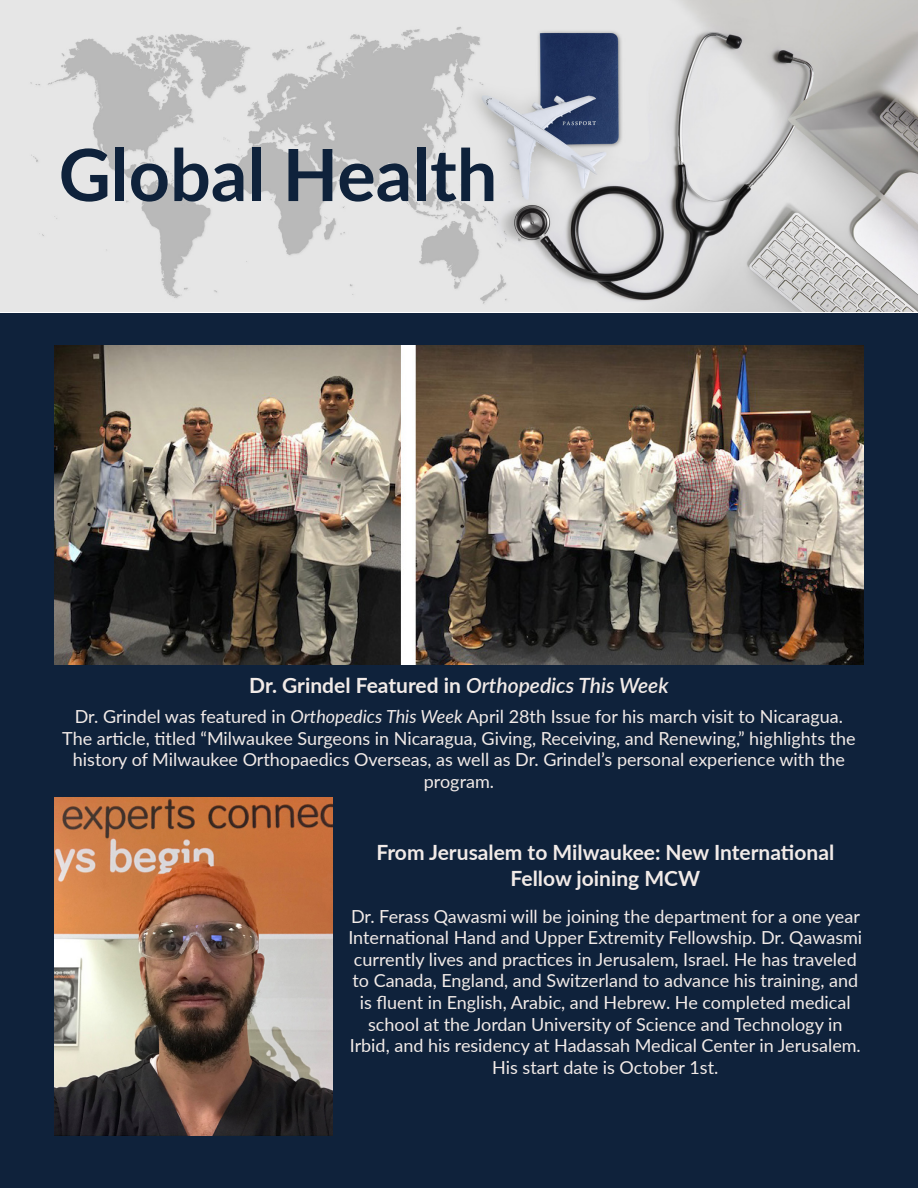
<style>
.page{position:relative;width:918px;height:1188px;background:#fff}
.page>*{position:absolute;margin:0;border:0;box-sizing:border-box;transform-origin:0 0}
.t1{font:700 72px "Lato";color:#0f223b}
.t2{font:700 21px/25.2px "Lato";color:#f2ebe8;text-align:center}
.t3{font:18px/21.6px "Lato";color:#f2ebe8;text-align:center}
.s1{font-weight:600;font-style:italic}
.s2{font-style:italic}
</style>
<div class="page">
<img style="left:0;top:0;width:918px;height:311px">
<div style="left:0;top:313px;width:918px;height:875px;background:#0f223b"></div>
<img style="left:54px;top:346px;width:810px;height:318px">
<img style="left:54px;top:797px;width:278px;height:338px">
<p class="t1" style="left:59px;top:122px;width:440px">Global Health</p>
<p class="t2" style="left:249px;top:672px;width:421px">Dr. Grindel Featured in <span class="s1">Orthopedics This Week</span></p>
<p class="t3" style="left:62px;top:705px;width:795px">Dr. Grindel was featured in <span class="s2">Orthopedics This Week</span> April 28th Issue for his march visit to Nicaragua.<br>The article, titled “Milwaukee Surgeons in Nicaragua, Giving, Receiving, and Renewing,” highlights the history of Milwaukee Orthopaedics Overseas, as well as Dr. Grindel’s personal experience with the program.</p>
<p class="t2" style="left:376px;top:839px;width:459px">From Jerusalem to Milwaukee: New International<br>Fellow joining MCW</p>
<p class="t3" style="left:348px;top:905px;width:515px">Dr. Ferass Qawasmi will be joining the department for a one year International Hand and Upper Extremity Fellowship. Dr. Qawasmi currently lives and practices in Jerusalem, Israel. He has traveled to Canada, England, and Switzerland to advance his training, and is fluent in English, Arabic, and Hebrew. He completed medical school at the Jordan University of Science and Technology in Irbid, and his residency at Hadassah Medical Center in Jerusalem.<br>His start date is October 1st.</p>
</div>
